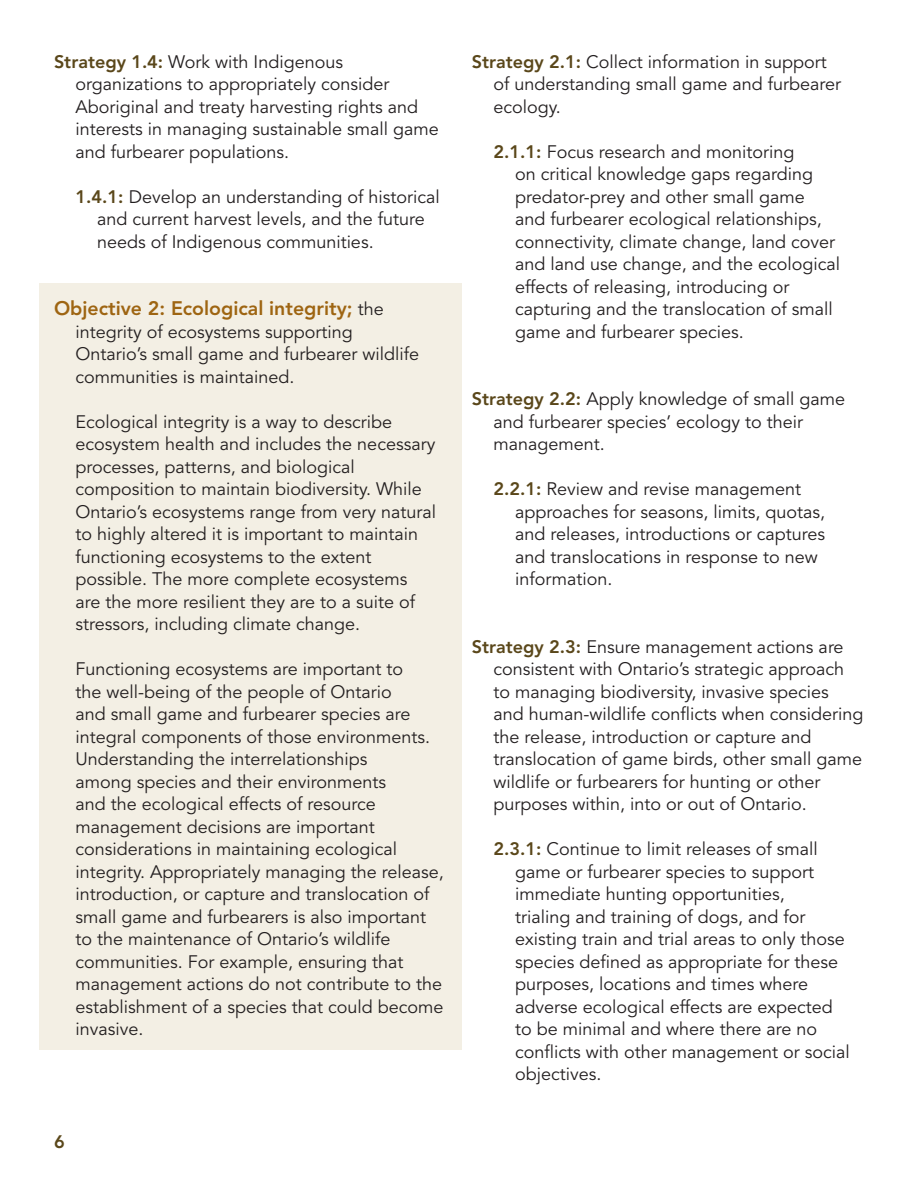
<style>
.page{position:relative;width:918px;height:1188px;background:#fff}
.page>*{position:absolute;margin:0;border:0;box-sizing:border-box;transform-origin:0 0}
.t1{font:800 19.5px "Avenir LT Std";color:#9e6512}
.t2{font:18px/22.5px "Avenir LT Std";color:#231f20}
.t3{font:800 18px "Avenir LT Std";color:#5a471a}
.s1{font-weight:800;color:#5a471a}
.s2{font-weight:400;font-size:18px;color:#231f20}
</style>
<div class="page">
<div style="left:39px;top:283px;width:422px;height:767px;background:#f3efe4"></div>
<h4 class="t2" style="left:54px;top:51px;width:291px"><span class="s1">Strategy 1.4:</span> Work with Indigenous</h4>
<p class="t2" style="left:76px;top:73px;width:365px">organizations to appropriately consider Aboriginal and treaty harvesting rights and interests in managing sustainable small game and furbearer populations.</p>
<p class="t2" style="left:97px;top:186px;width:344px;text-indent:-22px"><span class="s1">1.4.1:</span> Develop an understanding of historical and current harvest levels, and the future needs of Indigenous communities.</p>
<h3 class="t1" style="left:54px;top:297px;width:331px">Objective 2: Ecological integrity; <span class="s2">the</span></h3>
<p class="t2" style="left:76px;top:321px;width:345px">integrity of ecosystems supporting<br>Ontario’s small game and furbearer wildlife communities is maintained.</p>
<p class="t2" style="left:76px;top:411px;width:362px">Ecological integrity is a way to describe ecosystem health and includes the necessary processes, patterns, and biological composition to maintain biodiversity. While Ontario’s ecosystems range from very natural to highly altered it is important to maintain functioning ecosystems to the extent possible. The more complete ecosystems are the more resilient they are to a suite of stressors, including climate change.</p>
<p class="t2" style="left:76px;top:658px;width:370px">Functioning ecosystems are important to<br>the well-being of the people of Ontario<br>and small game and furbearer species are integral components of those environments.<br>Understanding the interrelationships<br>among species and their environments<br>and the ecological effects of resource management decisions are important considerations in maintaining ecological integrity. Appropriately managing the release, introduction, or capture and translocation of small game and furbearers is also important to the maintenance of Ontario’s wildlife communities. For example, ensuring that management actions do not contribute to the establishment of a species that could become invasive.</p>
<p class="t3" style="left:54px;top:1131px;width:12px">6</p>
<h4 class="t2" style="left:472px;top:51px;width:356px"><span class="s1">Strategy 2.1:</span> Collect information in support</h4>
<p class="t2" style="left:494px;top:73px;width:349px">of understanding small game and furbearer ecology.</p>
<p class="t2" style="left:515px;top:141px;width:327px;text-indent:-22px"><span class="s1">2.1.1:</span> Focus research and monitoring<br>on critical knowledge gaps regarding predator-prey and other small game<br>and furbearer ecological relationships, connectivity, climate change, land cover and land use change, and the ecological effects of releasing, introducing or capturing and the translocation of small game and furbearer species.</p>
<h4 class="t2" style="left:472px;top:388px;width:375px"><span class="s1">Strategy 2.2:</span> Apply knowledge of small game</h4>
<p class="t2" style="left:494px;top:411px;width:311px">and furbearer species’ ecology to their management.</p>
<p class="t2" style="left:515px;top:478px;width:312px;text-indent:-22px"><span class="s1">2.2.1:</span> Review and revise management approaches for seasons, limits, quotas, and releases, introductions or captures and translocations in response to new information.</p>
<h4 class="t2" style="left:472px;top:636px;width:373px"><span class="s1">Strategy 2.3:</span> Ensure management actions are</h4>
<p class="t2" style="left:494px;top:658px;width:372px">consistent with Ontario’s strategic approach to managing biodiversity, invasive species and human-wildlife conflicts when considering the release, introduction or capture and translocation of game birds, other small game wildlife or furbearers for hunting or other purposes within, into or out of Ontario.</p>
<p class="t2" style="left:515px;top:838px;width:336px;text-indent:-22px"><span class="s1">2.3.1:</span> Continue to limit releases of small game or furbearer species to support immediate hunting opportunities,<br>trialing and training of dogs, and for existing train and trial areas to only those species defined as appropriate for these purposes, locations and times where adverse ecological effects are expected to be minimal and where there are no conflicts with other management or social objectives.</p>
</div>
